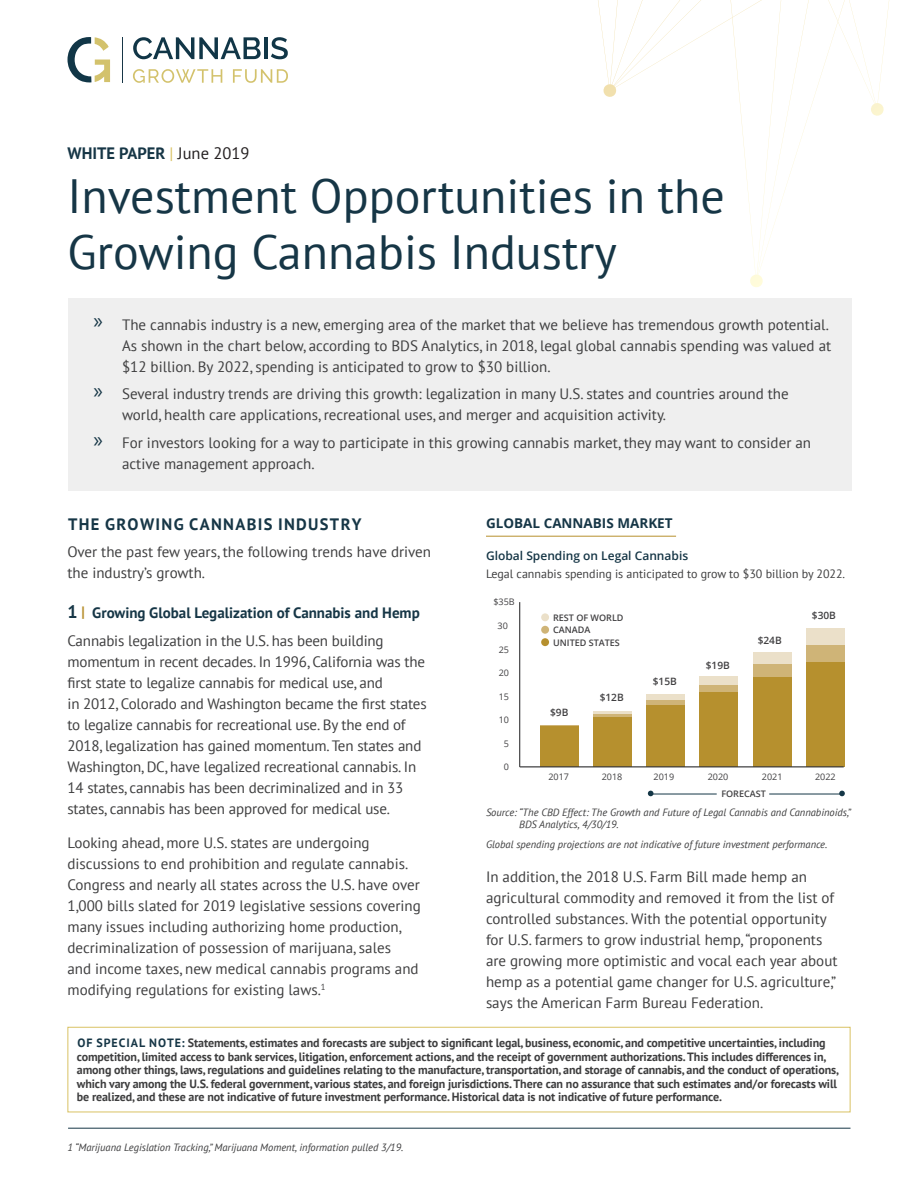
<style>
.page{position:relative;width:918px;height:1188px;background:#fff}
.page>*{position:absolute;margin:0;border:0;box-sizing:border-box;transform-origin:0 0}
.t1{font:48px/55.5px "PT Sans";color:#163646}
.Headers{font:700 16.5px "PT Sans";letter-spacing:.08em;color:#163646}
.Headers-2{font:700 16.5px "PT Sans";color:#163646}
.Body_Copy{font:15px/21px "PT Sans";color:#3e3e3f}
.Sub-Headers{font:700 15px "PT Sans";color:#163646}
.t2{font:700 13.5px "Open Sans";color:#163646}
.Headers-3{font:700 12px/13.5px "PT Sans";letter-spacing:-.01em;color:#3e3e3f}
.Body_Copy-2{font:12px "PT Sans";color:#3e3e3f}
.t3{font:600 12px "Open Sans";color:#163646}
.Source{font:italic 10.5px/12.6px "PT Sans";color:#3e3e3f}
.t4{font:600 10.2px "Open Sans";color:#414042}
.t5{font:9px "Open Sans";color:#414042}
.t6{font:600 9px/12.5px "Open Sans";color:#414042}
.s1{font-weight:400;color:#d9c263}
.s2{font-weight:400;color:#231f20}
.s3{font-family:"Myriad Pro";font-size:22.5px;color:#163646}
.s4{font-size:18px}
.s5{color:#b7902e}
.s6{color:#163646}
</style>
<div class="page">
<div style="left:68px;top:1027px;width:782px;height:85px;border:1px solid #d9c263"></div>
<div style="left:68px;top:298px;width:784px;height:192px;background:#efefef"></div>
<svg style="left:133px;top:37px;width:38px;height:22px"></svg>
<svg style="left:68px;top:37px;width:42px;height:46px"></svg>
<hr style="left:122px;top:38px;width:1px;height:45px;background:#173646">
<svg style="left:133px;top:69px;width:38px;height:14px"></svg>
<svg style="left:171px;top:0;width:719px;height:287px"></svg>
<hr style="left:486px;top:536px;width:190px;height:1px;background:#b7902e">
<hr style="left:594px;top:711px;width:38px;height:3px;background:#ebe0c9">
<div style="left:647px;top:695px;width:38px;height:5px;background:#ebe0c9"></div>
<div style="left:700px;top:677px;width:38px;height:8px;background:#ebe0c9"></div>
<div style="left:753px;top:652px;width:38px;height:13px;background:#ebe0c9"></div>
<div style="left:806px;top:628px;width:38px;height:17px;background:#ebe0c9"></div>
<hr style="left:541px;top:725px;width:38px;height:1px;background:#cfb477">
<hr style="left:594px;top:714px;width:38px;height:3px;background:#cfb477">
<div style="left:647px;top:700px;width:38px;height:5px;background:#cfb477"></div>
<div style="left:700px;top:685px;width:38px;height:8px;background:#cfb477"></div>
<div style="left:753px;top:665px;width:38px;height:12px;background:#cfb477"></div>
<div style="left:806px;top:645px;width:38px;height:18px;background:#cfb477"></div>
<div style="left:541px;top:726px;width:38px;height:41px;background:#b6902e"></div>
<div style="left:594px;top:717px;width:38px;height:50px;background:#b6902e"></div>
<div style="left:647px;top:705px;width:38px;height:62px;background:#b6902e"></div>
<div style="left:700px;top:693px;width:38px;height:74px;background:#b6902e"></div>
<div style="left:753px;top:677px;width:38px;height:90px;background:#b6902e"></div>
<div style="left:806px;top:663px;width:38px;height:104px;background:#b6902e"></div>
<hr style="left:520px;top:766px;width:324px;height:1px;background:#414042">
<hr style="left:519px;top:602px;width:1px;height:165px;background:#414042">
<hr style="left:769px;top:794px;width:73px;height:1px;background:#153747">
<svg style="left:839px;top:791px;width:6px;height:5px"></svg>
<hr style="left:651px;top:794px;width:66px;height:1px;background:#153747">
<svg style="left:648px;top:791px;width:6px;height:5px"></svg>
<div style="left:541px;top:613px;width:8px;height:8px;background:#ebe0c9;border-radius:50%"></div>
<div style="left:541px;top:626px;width:8px;height:8px;background:#cfb477;border-radius:50%"></div>
<div style="left:541px;top:638px;width:8px;height:8px;background:#b6902e;border-radius:50%"></div>
<hr style="left:68px;top:1128px;width:783px;height:1px;background:#163646">
<p class="Headers-2" style="left:68px;top:142px;width:183px">WHITE PAPER <span class="s1">|</span> <span class="s2">June 2019</span></p>
<p class="t1" style="left:68px;top:168px;width:659px">Investment Opportunities in the<br>Growing Cannabis Industry</p>
<p class="Body_Copy" style="left:122px;top:314px;width:711px;text-indent:-28px"><span class="s3">»</span> The cannabis industry is a new, emerging area of the market that we believe has tremendous growth potential.<br>As shown in the chart below, according to BDS Analytics, in 2018, legal global cannabis spending was valued at $12 billion. By 2022, spending is anticipated to grow to $30 billion.</p>
<p class="Body_Copy" style="left:122px;top:383px;width:668px;text-indent:-28px"><span class="s3">»</span> Several industry trends are driving this growth: legalization in many U.S. states and countries around the world, health care applications, recreational uses, and merger and acquisition activity.</p>
<p class="Body_Copy" style="left:122px;top:432px;width:691px;text-indent:-28px"><span class="s3">»</span> For investors looking for a way to participate in this growing cannabis market, they may want to consider an active management approach.</p>
<p class="Headers" style="left:68px;top:513px;width:295px">THE GROWING CANNABIS INDUSTRY</p>
<p class="Body_Copy" style="left:68px;top:541px;width:365px">Over the past few years, the following trends have driven the industry’s growth.</p>
<p class="Sub-Headers" style="left:68px;top:603px;width:354px"><span class="s4">1</span> <span class="s5">|</span> Growing Global Legalization of Cannabis and Hemp</p>
<p class="Body_Copy" style="left:68px;top:630px;width:361px">Cannabis legalization in the U.S. has been building momentum in recent decades. In 1996, California was the first state to legalize cannabis for medical use, and<br>in 2012, Colorado and Washington became the first states to legalize cannabis for recreational use. By the end of 2018, legalization has gained momentum. Ten states and Washington, DC, have legalized recreational cannabis. In 14 states, cannabis has been decriminalized and in 33 states, cannabis has been approved for medical use.</p>
<p class="Body_Copy" style="left:68px;top:832px;width:355px">Looking ahead, more U.S. states are undergoing discussions to end prohibition and regulate cannabis.<br>Congress and nearly all states across the U.S. have over 1,000 bills slated for 2019 legislative sessions covering many issues including authorizing home production, decriminalization of possession of marijuana, sales<br>and income taxes, new medical cannabis programs and modifying regulations for existing laws.<sup>1</sup></p>
<p class="t2" style="left:486px;top:513px;width:188px">GLOBAL CANNABIS MARKET</p>
<p class="t3" style="left:486px;top:547px;width:204px">Global Spending on Legal Cannabis</p>
<p class="Body_Copy-2" style="left:486px;top:566px;width:361px">Legal cannabis spending is anticipated to grow to $30 billion by 2022.</p>
<p class="t5" style="left:493px;top:596px;width:23px">$35B</p>
<p class="t5" style="left:498px;top:620px;width:12px">30</p>
<p class="t5" style="left:499px;top:643px;width:12px">25</p>
<p class="t5" style="left:499px;top:667px;width:12px">20</p>
<p class="t5" style="left:499px;top:690px;width:12px">15</p>
<p class="t5" style="left:499px;top:714px;width:12px">10</p>
<p class="t5" style="left:504px;top:737px;width:7px">5</p>
<p class="t5" style="left:504px;top:761px;width:7px">0</p>
<p class="t6" style="left:553px;top:611px;width:72px">REST OF WORLD<br>CANADA<br>UNITED STATES</p>
<p class="t4" style="left:550px;top:705px;width:20px">$9B</p>
<p class="t4" style="left:600px;top:691px;width:26px">$12B</p>
<p class="t4" style="left:653px;top:675px;width:26px">$15B</p>
<p class="t4" style="left:706px;top:658px;width:26px">$19B</p>
<p class="t4" style="left:758px;top:633px;width:26px">$24B</p>
<p class="t4" style="left:812px;top:608px;width:26px">$30B</p>
<p class="t5" style="left:548px;top:771px;width:22px">2017</p>
<p class="t5" style="left:602px;top:771px;width:22px">2018</p>
<p class="t5" style="left:654px;top:771px;width:22px">2019</p>
<p class="t5" style="left:708px;top:771px;width:22px">2020</p>
<p class="t5" style="left:762px;top:771px;width:22px">2021</p>
<p class="t5" style="left:815px;top:771px;width:22px">2022</p>
<p class="t6" style="left:721px;top:787px;width:46px">FORECAST</p>
<p class="Source" style="left:519px;top:806px;width:333px;text-indent:-33px">Source: “The CBD Effect: The Growth and Future of Legal Cannabis and Cannabinoids,”<br>BDS Analytics, 4/30/19.</p>
<p class="Source" style="left:486px;top:837px;width:343px">Global spending projections are not indicative of future investment performance.</p>
<p class="Body_Copy" style="left:486px;top:866px;width:353px">In addition, the 2018 U.S. Farm Bill made hemp an agricultural commodity and removed it from the list of controlled substances. With the potential opportunity for U.S. farmers to grow industrial hemp, “proponents are growing more optimistic and vocal each year about hemp as a potential game changer for U.S. agriculture,” says the American Farm Bureau Federation.</p>
<p class="Headers-3" style="left:77px;top:1036px;width:763px"><span class="s6">OF SPECIAL NOTE:</span> Statements, estimates and forecasts are subject to significant legal, business, economic, and competitive uncertainties, including competition, limited access to bank services, litigation, enforcement actions, and the receipt of government authorizations. This includes differences in, among other things, laws, regulations and guidelines relating to the manufacture, transportation, and storage of cannabis, and the conduct of operations, which vary among the U.S. federal government, various states, and foreign jurisdictions. There can no assurance that such estimates and/or forecasts will be realized, and these are not indicative of future investment performance. Historical data is not indicative of future performance.</p>
<p class="Source" style="left:68px;top:1141px;width:337px">1 “Marijuana Legislation Tracking,” Marijuana Moment, information pulled 3/19.</p>
</div>
